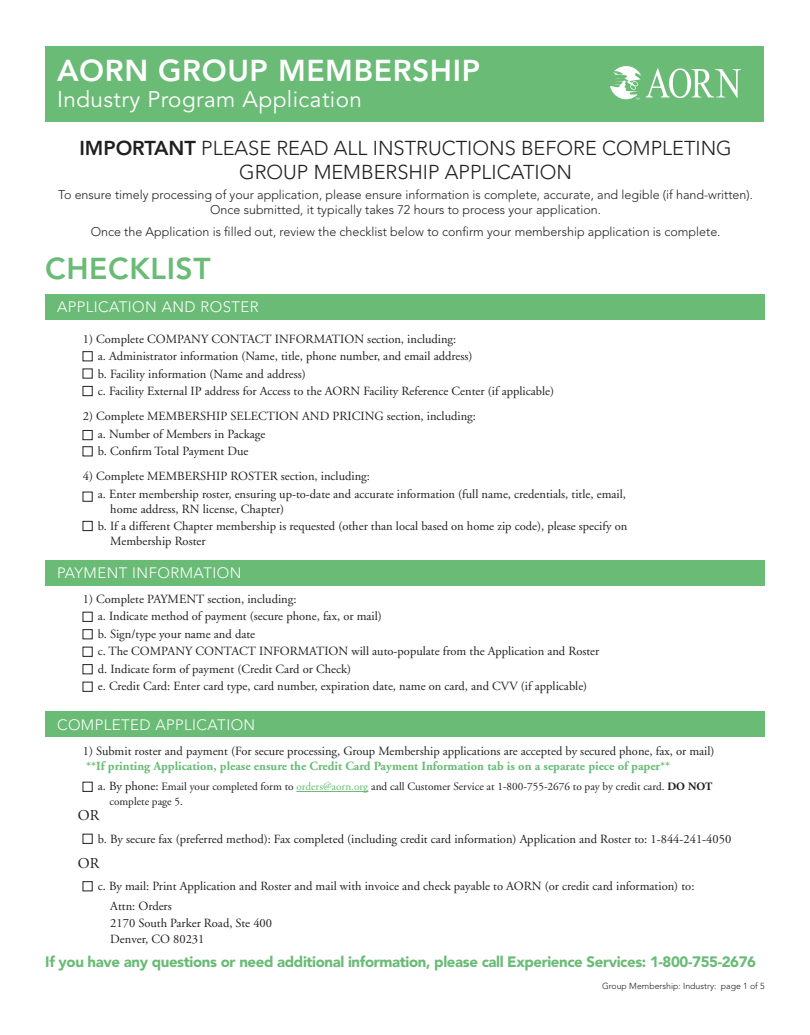
<style>
.page{position:relative;width:810px;height:1035px;background:#fff}
.page>*{position:absolute;margin:0;border:0;box-sizing:border-box;transform-origin:0 0}
.t1{font:800 30px "Avenir";letter-spacing:.02em;color:#fff}
.t2{font:800 30px "Avenir";letter-spacing:.02em;color:#69bb75}
.t3{font:22.5px "Avenir";letter-spacing:.02em;color:#fff}
.t4{font:300 20px/24px "Avenir";color:#231f20;text-align:center}
.t5{font:900 15px "Avenir";letter-spacing:-.025em;color:#69bb75}
.t6{font:300 15px "Avenir";letter-spacing:.03em;color:#fff}
.t7{font:15px "Adobe Garamond";color:#231f20}
.t8{font:12.5px/15px "Adobe Garamond";color:#231f20}
.t9{font:300 12.5px/15px "Avenir";color:#231f20;text-align:center}
.t10{font:700 12.5px "Adobe Garamond";color:#69bb75}
.t11{font:11.25px/15px "Adobe Garamond";color:#231f20}
.t12{font:300 8.75px "Avenir";color:#231f20}
.s1{font-weight:800}
.s2{font-size:12.5px}
.s3{color:#69bb75}
.s4{font-weight:700}
</style>
<div class="page">
<div style="left:46px;top:46px;width:718px;height:76px;background:#69bb75"></div>
<svg style="left:610px;top:66px;width:131px;height:34px"></svg>
<div style="left:45px;top:294px;width:720px;height:25px;background:#69bb75"></div>
<hr style="left:296px;top:791px;width:72px;height:1px;background:#69bb75">
<div style="left:45px;top:560px;width:720px;height:26px;background:#69bb75"></div>
<div style="left:45px;top:712px;width:720px;height:25px;background:#69bb75"></div>
<div style="left:83px;top:351px;width:9px;height:10px;border:1px solid #231f20"></div>
<div style="left:83px;top:430px;width:9px;height:10px;border:1px solid #231f20"></div>
<div style="left:83px;top:521px;width:9px;height:10px;border:1px solid #231f20"></div>
<div style="left:83px;top:629px;width:9px;height:10px;border:1px solid #231f20"></div>
<div style="left:83px;top:612px;width:9px;height:10px;border:1px solid #231f20"></div>
<div style="left:83px;top:782px;width:9px;height:10px;border:1px solid #231f20"></div>
<div style="left:83px;top:834px;width:9px;height:10px;border:1px solid #231f20"></div>
<div style="left:83px;top:647px;width:9px;height:10px;border:1px solid #231f20"></div>
<div style="left:83px;top:664px;width:9px;height:10px;border:1px solid #231f20"></div>
<div style="left:83px;top:682px;width:9px;height:10px;border:1px solid #231f20"></div>
<div style="left:83px;top:386px;width:9px;height:10px;border:1px solid #231f20"></div>
<div style="left:83px;top:881px;width:9px;height:10px;border:1px solid #231f20"></div>
<p class="t1" style="left:57px;top:52px;width:425px">AORN GROUP MEMBERSHIP</p>
<p class="t3" style="left:57px;top:86px;width:307px">Industry Program Application</p>
<p class="t4" style="left:79px;top:136px;width:654px"><span class="s1">IMPORTANT</span> PLEASE READ ALL INSTRUCTIONS BEFORE COMPLETING<br>GROUP MEMBERSHIP APPLICATION</p>
<p class="t9" style="left:58px;top:187px;width:696px">To ensure timely processing of your application, please ensure information is complete, accurate, and legible (if hand-written).<br>Once submitted, it typically takes 72 hours to process your application.</p>
<p class="t9" style="left:91px;top:224px;width:631px">Once the Application is filled out, review the checklist below to confirm your membership application is complete.</p>
<p class="t2" style="left:45px;top:251px;width:167px">CHECKLIST</p>
<p class="t6" style="left:57px;top:298px;width:203px">APPLICATION AND ROSTER</p>
<p class="t8" style="left:83px;top:332px;width:375px">1) Complete COMPANY CONTACT INFORMATION section, including:</p>
<p class="t8" style="left:98px;top:349px;width:376px">a. Administrator information (Name, title, phone number, and email address)</p>
<p class="t8" style="left:98px;top:367px;width:210px">b. Facility information (Name and address)</p>
<p class="t8" style="left:98px;top:384px;width:458px">c. Facility External IP address for Access to the AORN Facility Reference Center (if applicable)</p>
<p class="t8" style="left:83px;top:409px;width:395px">2) Complete MEMBERSHIP SELECTION AND PRICING section, including:</p>
<p class="t8" style="left:98px;top:427px;width:169px">a. Number of Members in Package</p>
<p class="t8" style="left:98px;top:444px;width:152px">b. Confirm Total Payment Due</p>
<p class="t8" style="left:83px;top:469px;width:289px">4) Complete MEMBERSHIP ROSTER section, including:</p>
<p class="t8" style="left:110px;top:487px;width:517px;text-indent:-13px">a. Enter membership roster, ensuring up-to-date and accurate information (full name, credentials, title, email, home address, RN license, Chapter)</p>
<p class="t8" style="left:110px;top:519px;width:519px;text-indent:-12px">b. If a different Chapter membership is requested (other than local based on home zip code), please specify on<br>Membership Roster</p>
<p class="t6" style="left:57px;top:564px;width:186px">PAYMENT INFORMATION</p>
<p class="t8" style="left:83px;top:592px;width:215px">1) Complete PAYMENT section, including:</p>
<p class="t8" style="left:98px;top:609px;width:286px">a. Indicate method of payment (secure phone, fax, or mail)</p>
<p class="t8" style="left:98px;top:627px;width:159px">b. Sign/type your name and date</p>
<p class="t8" style="left:98px;top:644px;width:503px">c. The COMPANY CONTACT INFORMATION will auto-populate from the Application and Roster</p>
<p class="t8" style="left:98px;top:662px;width:255px">d. Indicate form of payment (Credit Card or Check)</p>
<p class="t8" style="left:98px;top:679px;width:491px">e. Credit Card: Enter card type, card number, expiration date, name on card, and CVV (if applicable)</p>
<p class="t6" style="left:57px;top:716px;width:200px">COMPLETED APPLICATION</p>
<p class="t8" style="left:83px;top:744px;width:633px">1) Submit roster and payment (For secure processing, Group Membership applications are accepted by secured phone, fax, or mail)</p>
<p class="t10" style="left:86px;top:760px;width:586px">**If printing Application, please ensure the Credit Card Payment Information tab is on a separate piece of paper**</p>
<p class="t11" style="left:110px;top:780px;width:604px;text-indent:-12px"><span class="s2">a. By phone:</span> Email your completed form to <span class="s3">orders@aorn.org</span> and call Customer Service at 1-800-755-2676 to pay by credit card. <span class="s4">DO NOT </span>complete page 5.</p>
<p class="t8" style="left:98px;top:832px;width:635px">b. By secure fax (preferred method): Fax completed (including credit card information) Application and Roster to: 1-844-241-4050</p>
<p class="t8" style="left:98px;top:879px;width:598px">c. By mail: Print Application and Roster and mail with invoice and check payable to AORN (or credit card information) to:</p>
<p class="t8" style="left:110px;top:899px;width:63px">Attn: Orders</p>
<p class="t8" style="left:110px;top:915px;width:163px">2170 South Parker Road, Ste 400</p>
<p class="t8" style="left:110px;top:932px;width:96px">Denver, CO 80231</p>
<p class="t7" style="left:78px;top:807px;width:23px">OR</p>
<p class="t7" style="left:78px;top:855px;width:23px">OR</p>
<p class="t5" style="left:45px;top:952px;width:712px">If you have any questions or need additional information, please call Experience Services: 1-800-755-2676</p>
<p class="t12" style="left:602px;top:981px;width:164px">Group Membership: Industry: page 1 of 5</p>
</div>
